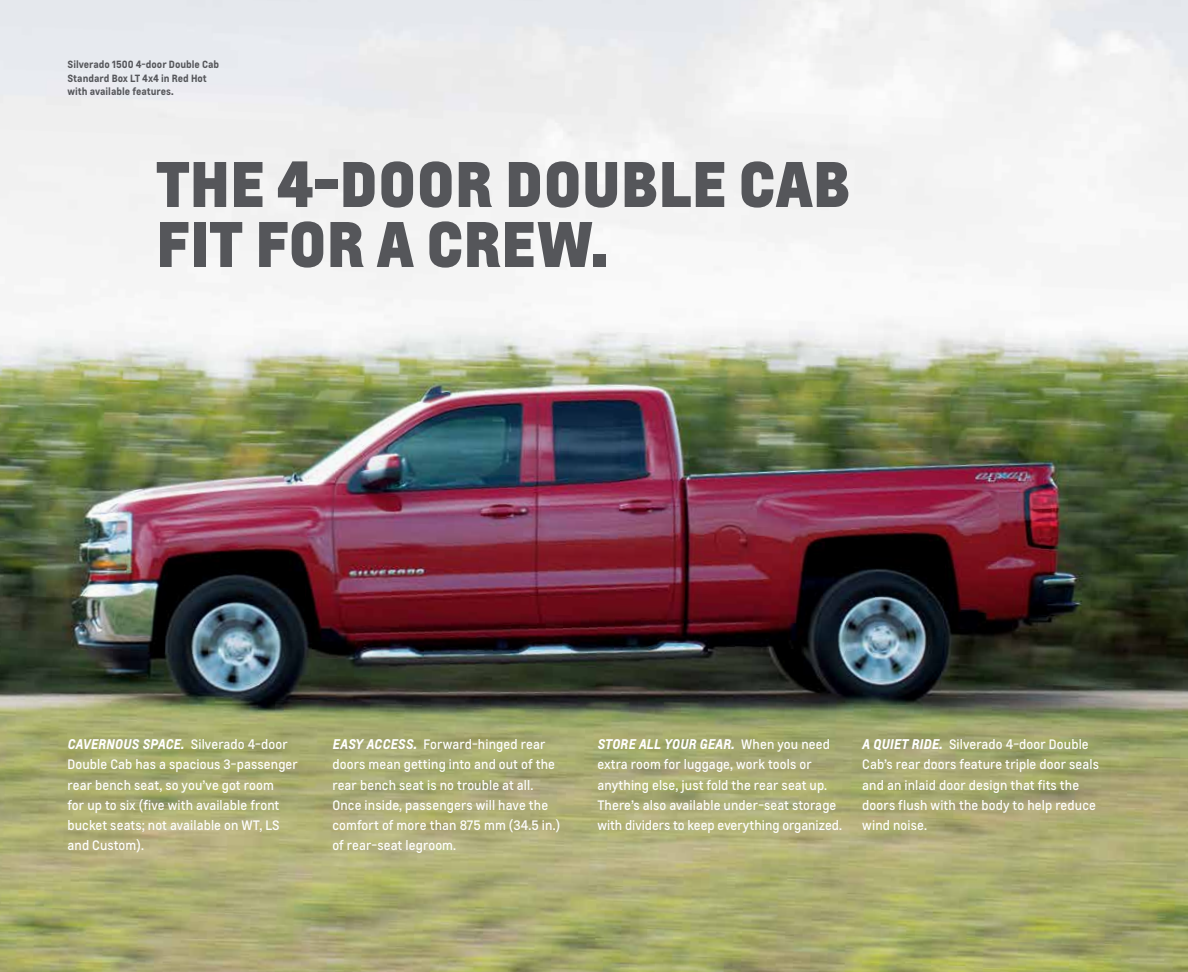
<style>
.page{position:relative;width:1188px;height:972px;background:#fff}
.page>*{position:absolute;margin:0;border:0;box-sizing:border-box;transform-origin:0 0}
.t1{font:60px/60px "Louis Heavy C";letter-spacing:-.01em;color:#55565a}
.t2{font:italic 700 13.2px "Louis";letter-spacing:.005em;color:#fff}
.t3{font:12.75px/20.2px "Louis";letter-spacing:.01em;color:#fff}
.t4{font:700 9.75px/13.5px "Louis";color:#55565a}
.s1{font-weight:400;font-style:normal;font-size:12.75px}
.s2{font-weight:700;font-style:italic;font-size:13.2px}
</style>
<div class="page">
<img style="left:0;top:0;width:1188px;height:972px">
<p class="t4" style="left:68px;top:58px;width:153px">Silverado 1500 4-door Double Cab<br>Standard Box LT 4x4 in Red Hot with available features.</p>
<h1 class="t1" style="left:156px;top:153px;width:697px">THE 4-DOOR DOUBLE CAB<br>FIT FOR A CREW.</h1>
<p class="t2" style="left:68px;top:736px;width:222px">CAVERNOUS SPACE. <span class="s1">Silverado 4-door</span></p>
<p class="t3" style="left:67px;top:755px;width:232px">Double Cab has a spacious 3-passenger rear bench seat, so you’ve got room<br>for up to six (five with available front bucket seats; not available on WT, LS and Custom).</p>
<p class="t3" style="left:332px;top:734px;width:229px"><span class="s2">EASY ACCESS.</span> Forward-hinged rear doors mean getting into and out of the rear bench seat is no trouble at all.<br>Once inside, passengers will have the comfort of more than 875 mm (34.5 in.) of rear-seat legroom.</p>
<p class="t3" style="left:862px;top:734px;width:238px"><span class="s2">A QUIET RIDE.</span> Silverado 4-door Double Cab’s rear doors feature triple door seals and an inlaid door design that fits the doors flush with the body to help reduce wind noise.</p>
<p class="t2" style="left:597px;top:736px;width:234px">STORE ALL YOUR GEAR. <span class="s1">When you need</span></p>
<p class="t3" style="left:597px;top:755px;width:246px">extra room for luggage, work tools or anything else, just fold the rear seat up.<br>There’s also available under-seat storage with dividers to keep everything organized.</p>
</div>
